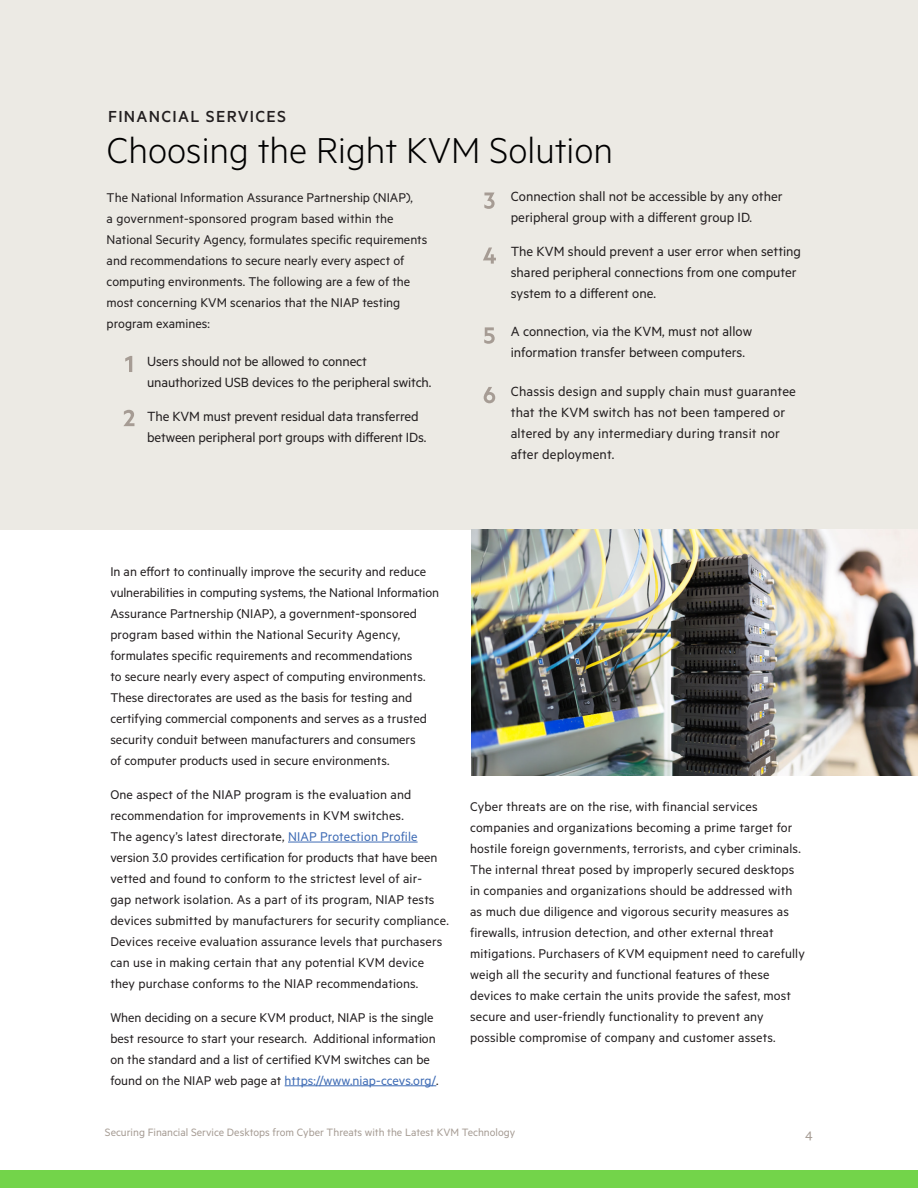
<style>
.page{position:relative;width:918px;height:1188px;background:#fff}
.page>*{position:absolute;margin:0;border:0;box-sizing:border-box;transform-origin:0 0}
.t1{font:300 40.5px "Metric";color:#000}
.t2{font:500 18px "Metric";letter-spacing:.07em;color:#231f20}
.Bullets{font:15px/21px "Metric";color:#231f20}
.Body{font:14.25px/21px "Metric";color:#231f20}
.t3{font:13.5px "Kievit OT";color:#a69c94}
.t4{font:12px "Metric";color:#a69c94}
.s1{color:#3f6cb5}
</style>
<div class="page">
<div style="left:0;top:1170px;width:918px;height:18px;background:#73d44a"></div>
<div style="left:0;top:0;width:918px;height:529px;background:#eceae4"></div>
<hr style="left:288px;top:842px;width:130px;height:1px;background:#3f6cb5">
<hr style="left:285px;top:1086px;width:151px;height:1px;background:#3f6cb5">
<svg style="left:125px;top:356px;width:7px;height:16px"></svg>
<svg style="left:123px;top:410px;width:11px;height:16px"></svg>
<svg style="left:484px;top:193px;width:11px;height:16px"></svg>
<svg style="left:484px;top:387px;width:11px;height:16px"></svg>
<svg style="left:484px;top:327px;width:11px;height:17px"></svg>
<svg style="left:483px;top:248px;width:13px;height:16px"></svg>
<img style="left:472px;top:529px;width:446px;height:247px">
<h3 class="t2" style="left:108px;top:106px;width:179px">FINANCIAL SERVICES</h3>
<h2 class="t1" style="left:107px;top:126px;width:508px">Choosing the Right KVM Solution</h2>
<p class="Bullets" style="left:511px;top:185px;width:273px">Connection shall not be accessible by any other peripheral group with a different group ID.</p>
<p class="Bullets" style="left:511px;top:240px;width:292px">The KVM should prevent a user error when setting shared peripheral connections from one computer system to a different one.</p>
<p class="Bullets" style="left:511px;top:321px;width:243px">A connection, via the KVM, must not allow information transfer between computers.</p>
<p class="Bullets" style="left:511px;top:380px;width:287px">Chassis design and supply chain must guarantee that the KVM switch has not been tampered or altered by any intermediary during transit nor after deployment.</p>
<p class="Body" style="left:107px;top:186px;width:322px">The National Information Assurance Partnership (NIAP),<br>a government-sponsored program based within the National Security Agency, formulates specific requirements and recommendations to secure nearly every aspect of computing environments. The following are a few of the most concerning KVM scenarios that the NIAP testing program examines:</p>
<p class="Bullets" style="left:147px;top:350px;width:286px">Users should not be allowed to connect unauthorized USB devices to the peripheral switch.</p>
<p class="Bullets" style="left:147px;top:405px;width:281px">The KVM must prevent residual data transferred between peripheral port groups with different IDs.</p>
<p class="Body" style="left:110px;top:561px;width:330px">In an effort to continually improve the security and reduce vulnerabilities in computing systems, the National Information Assurance Partnership (NIAP), a government-sponsored program based within the National Security Agency, formulates specific requirements and recommendations<br>to secure nearly every aspect of computing environments.<br>These directorates are used as the basis for testing and certifying commercial components and serves as a trusted security conduit between manufacturers and consumers<br>of computer products used in secure environments.</p>
<p class="Body" style="left:110px;top:784px;width:340px">One aspect of the NIAP program is the evaluation and recommendation for improvements in KVM switches.<br>The agency’s latest directorate, <span class="s1">NIAP Protection Profile </span>version 3.0 provides certification for products that have been vetted and found to conform to the strictest level of air-<br>gap network isolation. As a part of its program, NIAP tests devices submitted by manufacturers for security compliance.<br>Devices receive evaluation assurance levels that purchasers can use in making certain that any potential KVM device they purchase conforms to the NIAP recommendations.</p>
<p class="Body" style="left:110px;top:1006px;width:330px">When deciding on a secure KVM product, NIAP is the single best resource to start your research. Additional information on the standard and a list of certified KVM switches can be found on the NIAP web page at <span class="s1">https://www.niap-ccevs.org/</span>.</p>
<p class="Body" style="left:470px;top:795px;width:336px">Cyber threats are on the rise, with financial services companies and organizations becoming a prime target for hostile foreign governments, terrorists, and cyber criminals.<br>The internal threat posed by improperly secured desktops in companies and organizations should be addressed with as much due diligence and vigorous security measures as firewalls, intrusion detection, and other external threat mitigations. Purchasers of KVM equipment need to carefully weigh all the security and functional features of these devices to make certain the units provide the safest, most secure and user-friendly functionality to prevent any possible compromise of company and customer assets.</p>
<p class="t4" style="left:105px;top:1126px;width:412px">Securing Financial Service Desktops from Cyber Threats with the Latest KVM Technology</p>
<p class="t3" style="left:805px;top:1125px;width:9px">4</p>
</div>
